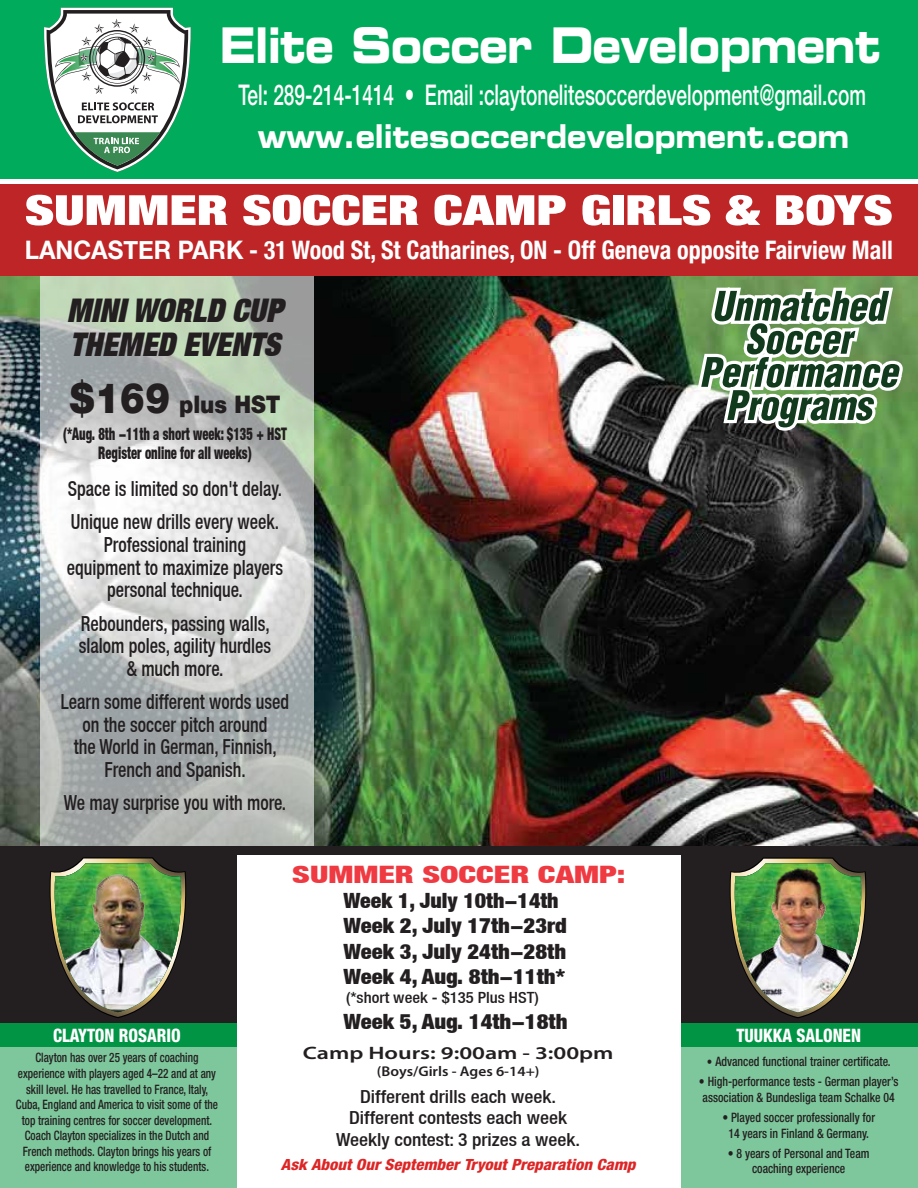
<style>
.page{position:relative;width:918px;height:1188px;background:#fff}
.page>*{position:absolute;margin:0;border:0;box-sizing:border-box;transform-origin:0 0}
.t1{font:49.2px "Eurostile Bold Extended Two";letter-spacing:-.02em;color:#fff;scale:.79 1}
.t2{font:900 expanded 41.55px "Helvetica Neue LT";color:#fff;scale:1.31 1}
.t3{font:32.85px "Eurostile Bold Extended Two";color:#fff;scale:.79 1}
.t4{font:italic 900 expanded 32.55px/34px "Helvetica Neue LT";color:#231f20;scale:.95 1}
.t5{font:500 28.65px "Helvetica Neue";color:#fff;scale:.67 1}
.t6{font:700 condensed 25.5px "Helvetica Neue";color:#fff;scale:.95 1}
.t7{font:900 24.15px "Helvetica Neue LT";color:#231f20;scale:.91 1}
.t8{font:900 condensed 24px "Helvetica Neue LT";color:#ef3a42;scale:1.38 1}
.t9{font:900 condensed 21px/25.2px "Helvetica Neue LT";color:#231f20;scale:1.04 1}
.t10{font:900 condensed 21px "Helvetica Neue LT";color:#231f20;scale:1.08 1}
.t11{font:500 condensed 20.85px/22.6px "Helvetica Neue LT";color:#231f20;text-align:center;scale:.87 1}
.t12{font:800 condensed 18.6px "Helvetica Neue";color:#fff;scale:.91 1}
.t13{font:500 condensed 18px/21.6px "Helvetica Neue LT";color:#231f20;text-align:center;scale:1.08 1}
.t14{font:600 18px "Myriad Pro";color:#231f20;scale:1.33 1}
.t15{font:900 condensed 17.4px/18.9px "Helvetica Neue LT";color:#231f20;text-align:center;scale:.73 1}
.t16{font:italic 800 condensed 15.45px "Helvetica Neue";color:#dd2526;scale:1.08 1}
.t17{font:500 condensed 15.45px "Helvetica Neue LT";color:#231f20;scale:1.08 1}
.t18{font:600 14.1px "Myriad Pro";color:#231f20;scale:1.09 1}
.t19{font:500 condensed 12.9px/15.6px "Helvetica Neue";color:#231f20;text-align:center;scale:.86 1}
.t20{font:500 condensed 12.9px/15.6px "Helvetica Neue";color:#231f20;text-align:center;scale:.91 1}
.s1{font-stretch:normal}
.s2{font-size:41.4px}
.s3{font-family:"Frutiger";font-weight:700;font-stretch:normal;font-size:12.3px}
</style>
<div class="page">
<img style="left:0;top:276px;width:918px;height:570px">
<svg style="left:40px;top:276px;width:273px;height:570px;background:#c1c6c2"></svg>
<div style="left:0;top:0;width:918px;height:179px;background:#00ac5b"></div>
<div style="left:0;top:184px;width:918px;height:92px;background:#be2526"></div>
<div style="left:0;top:846px;width:918px;height:9px;background:#231f20"></div>
<svg style="left:694px;top:283px;width:211px;height:198px"></svg>
<div style="left:0;top:848px;width:237px;height:190px;background:#231f20"></div>
<div style="left:0;top:1038px;width:237px;height:150px;background:#7ec79c"></div>
<div style="left:0;top:1023px;width:237px;height:24px;background:#009444"></div>
<svg style="left:50px;top:857px;width:136px;height:161px"></svg>
<img style="left:55px;top:863px;width:126px;height:149px">
<div style="left:681px;top:848px;width:237px;height:190px;background:#231f20"></div>
<div style="left:681px;top:1038px;width:237px;height:150px;background:#7ec79c"></div>
<div style="left:681px;top:1023px;width:237px;height:24px;background:#009444"></div>
<svg style="left:730px;top:857px;width:136px;height:161px"></svg>
<img style="left:735px;top:863px;width:126px;height:149px">
<svg style="left:44px;top:8px;width:147px;height:164px"></svg>
<h1 class="t1" style="left:220px;top:10px;width:838px">Elite Soccer Development</h1>
<h3 class="t5" style="left:238px;top:78px;width:938px">Tel: 289-214-1414 • Email :claytonelitesoccerdevelopment@gmail.com</h3>
<h3 class="t3" style="left:258px;top:113px;width:750px">www.elitesoccerdevelopment.com</h3>
<h2 class="t2" style="left:25px;top:184px;width:664px">SUMMER SOCCER CAMP GIRLS &amp; BOYS</h2>
<h3 class="t6" style="left:25px;top:229px;width:915px"><span class="s1">LANCASTER PARK</span> - 31 Wood St, St Catharines, ON - Off Geneva opposite Fairview Mall</h3>
<h3 class="t4" style="left:67px;top:292px;width:229px">MINI WORLD CUP<br>THEMED EVENTS</h3>
<h3 class="t7" style="left:70px;top:390px;width:233px"><span class="s2">$169</span> plus HST</h3>
<h3 class="t15" style="left:63px;top:424px;width:308px">(*Aug. 8th -11th a short week: $135 + HST<br>Register online for all weeks)</h3>
<h3 class="t11" style="left:68px;top:472px;width:248px;line-height:33.2px;text-align:left">Space is limited so don't delay.<br>Unique new drills every week.</h3>
<h3 class="t11" style="left:67px;top:533px;width:250px">Professional training equipment to maximize players personal technique.</h3>
<h3 class="t11" style="left:79px;top:612px;width:223px">Rebounders, passing walls, slalom poles, agility hurdles &amp; much more.</h3>
<h3 class="t11" style="left:61px;top:690px;width:264px">Learn some different words used on the soccer pitch around<br>the World in German, Finnish,<br>French and Spanish.</h3>
<h3 class="t11" style="left:64px;top:791px;width:257px">We may surprise you with more.</h3>
<h3 class="t12" style="left:53px;top:1024px;width:142px">CLAYTON ROSARIO</h3>
<p class="t19" style="left:16px;top:1050px;width:237px">Clayton has over 25 years of coaching experience with players aged 4–22 and at any skill level. He has travelled to France, Italy, Cuba, England and America to visit some of the top training centres for soccer development.<br>Coach Clayton specializes in the Dutch and French methods. Clayton brings his years of experience and knowledge to his students.</p>
<h3 class="t8" style="left:292px;top:860px;width:243px">SUMMER SOCCER CAMP:</h3>
<h3 class="t9" style="left:344px;top:888px;width:216px">Week 1, July 10th-14th<br>Week 2, July 17th-23rd<br>Week 3, July 24th-28th<br>Week 4, Aug. 8th-11th*</h3>
<p class="t17" style="left:346px;top:989px;width:180px">(*short week - $135 Plus HST)</p>
<h3 class="t10" style="left:344px;top:1008px;width:209px">Week 5, Aug. 14th-18th</h3>
<h3 class="t14" style="left:303px;top:1041px;width:235px">Camp Hours: 9:00am - 3:00pm</h3>
<p class="t18" style="left:377px;top:1062px;width:151px">(Boys/Girls - Ages 6-14+)</p>
<h3 class="t13" style="left:336px;top:1085px;width:228px">Different drills each week.<br>Different contests each week<br>Weekly contest: 3 prizes a week.</h3>
<p class="t16" style="left:281px;top:1155px;width:330px">Ask About Our September Tryout Preparation Camp</p>
<h3 class="t12" style="left:736px;top:1023px;width:139px">TUUKKA SALONEN</h3>
<p class="t20" style="left:707px;top:1054px;width:204px"><span class="s3">•</span> Advanced functional trainer certificate.</p>
<p class="t20" style="left:699px;top:1074px;width:221px;text-align:left">• High-performance tests - German player’s association &amp; Bundesliga team Schalke 04</p>
<p class="t20" style="left:722px;top:1110px;width:169px">• Played soccer professionally for<br>14 years in Finland &amp; Germany.</p>
<p class="t20" style="left:728px;top:1145px;width:157px">• 8 years of Personal and Team coaching experience</p>
</div>
